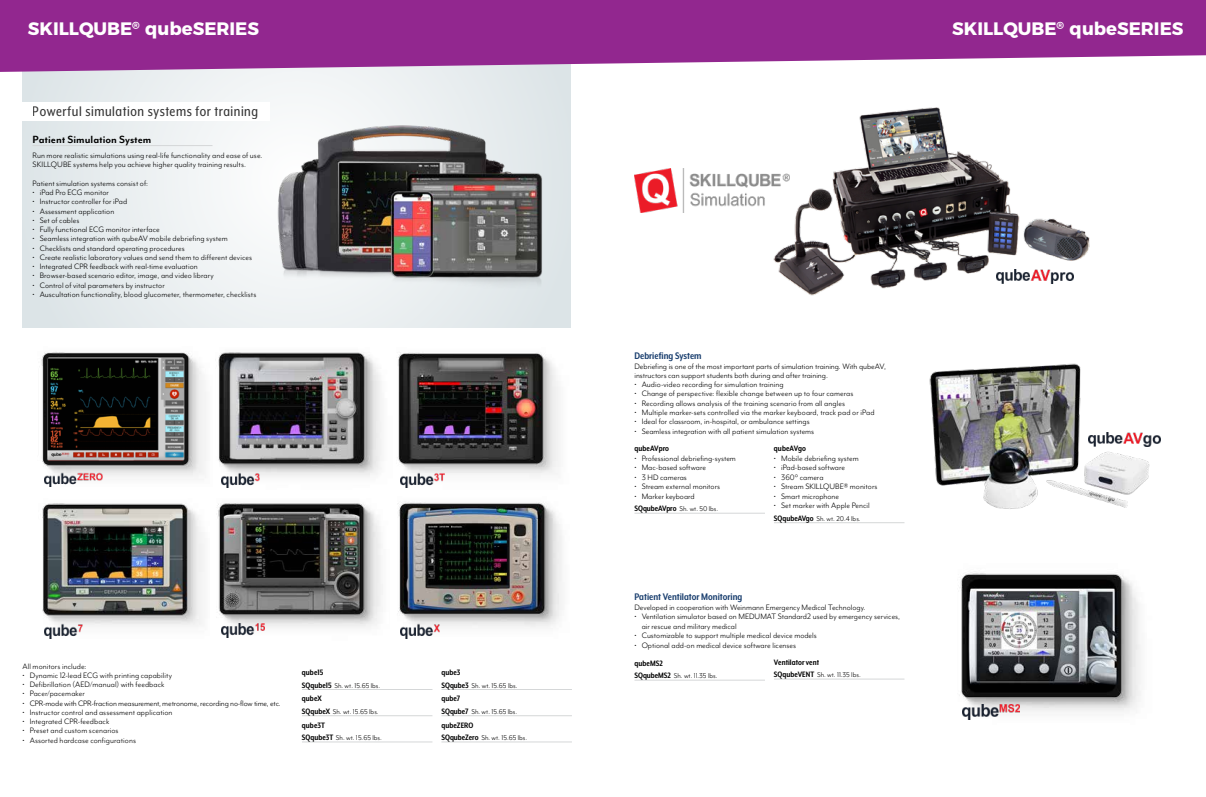
<style>
.page{position:relative;width:1206px;height:797px;background:#fff}
.page>*{position:absolute;margin:0;border:0;box-sizing:border-box;transform-origin:0 0}
.t1{font:700 18px "Montserrat";color:#fff}
.t2{font:16px "Mr Eaves XL Mod Nar OT";letter-spacing:.035em;color:#333}
.t3{font:700 12px "Mr Eaves Mod OT";color:#000}
.t4{font:700 11px "Mr Eaves XL Mod Nar OT";color:#193e6e}
.t5{font:9px/9.3px "Mr Eaves Mod OT";letter-spacing:.005em;color:#000}
.t6{font:700 9px "Mr Eaves XL Mod Nar OT";letter-spacing:.005em;color:#000}
.t7{font:9px "Mr Eaves Mod OT";letter-spacing:-.015em;color:#000}
.t8{font:8px "Mr Eaves Mod OT";color:#000}
.s1{font-family:"Mr Eaves XL Mod Nar OT";font-weight:700;font-size:9px}
</style>
<div class="page">
<svg style="left:22px;top:72px;width:549px;height:255px;fill:#eaeef0"></svg>
<svg style="left:0;top:0;width:1206px;height:72px;background:#9e3f9b"></svg>
<hr style="left:302px;top:689px;width:130px;height:1px;background:#d5d7d8">
<hr style="left:302px;top:715px;width:130px;height:1px;background:#d5d7d8">
<hr style="left:302px;top:741px;width:130px;height:1px;background:#d5d7d8">
<hr style="left:441px;top:689px;width:131px;height:1px;background:#d5d7d8">
<hr style="left:441px;top:715px;width:131px;height:1px;background:#d5d7d8">
<hr style="left:441px;top:741px;width:131px;height:1px;background:#d5d7d8">
<div style="left:0;top:102px;width:269px;height:18px;background:#fff"></div>
<hr style="left:32px;top:145px;width:180px;height:1px;background:#d5d7d8">
<img style="left:263px;top:114px;width:298px;height:189px">
<img style="left:218px;top:352px;width:164px;height:136px">
<img style="left:398px;top:352px;width:161px;height:136px">
<img style="left:42px;top:503px;width:162px;height:123px">
<img style="left:217px;top:503px;width:166px;height:135px">
<img style="left:398px;top:502px;width:164px;height:137px">
<img style="left:41px;top:352px;width:165px;height:128px">
<img style="left:221px;top:623px;width:43px;height:14px">
<img style="left:221px;top:472px;width:38px;height:15px">
<img style="left:400px;top:472px;width:44px;height:15px">
<img style="left:44px;top:623px;width:39px;height:15px">
<img style="left:400px;top:623px;width:40px;height:15px">
<img style="left:44px;top:472px;width:58px;height:14px">
<img style="left:773px;top:107px;width:317px;height:189px">
<img style="left:959px;top:573px;width:182px;height:147px">
<img style="left:962px;top:704px;width:57px;height:15px">
<img style="left:929px;top:363px;width:221px;height:146px">
<img style="left:1089px;top:432px;width:71px;height:15px">
<img style="left:996px;top:270px;width:78px;height:14px">
<img style="left:634px;top:169px;width:155px;height:43px">
<hr style="left:634px;top:512px;width:131px;height:1px;background:#d5d7d8">
<hr style="left:774px;top:522px;width:130px;height:1px;background:#d5d7d8">
<hr style="left:634px;top:679px;width:131px;height:1px;background:#d5d7d8">
<hr style="left:774px;top:678px;width:130px;height:1px;background:#d5d7d8">
<h1 class="t1" style="left:28px;top:14px;width:233px">SKILLQUBE<sup>®</sup> qubeSERIES</h1>
<h2 class="t2" style="left:33px;top:102px;width:227px">Powerful simulation systems for training</h2>
<h3 class="t3" style="left:32px;top:132px;width:121px">Patient Simulation System</h3>
<p class="t5" style="left:32px;top:151px;width:231px">Run more realistic simulations using real-life functionality and ease of use.<br>SKILLQUBE systems help you achieve higher quality training results.</p>
<p class="t5" style="left:32px;top:178px;width:117px">Patient simulation systems consist of:</p>
<p class="t5" style="left:32px;top:188px;width:78px">• iPad Pro ECG monitor</p>
<p class="t5" style="left:32px;top:197px;width:96px">• Instructor controller for iPad</p>
<p class="t5" style="left:32px;top:206px;width:83px">• Assessment application</p>
<p class="t5" style="left:32px;top:215px;width:49px">• Set of cables</p>
<p class="t5" style="left:32px;top:225px;width:129px">• Fully functional ECG monitor interface</p>
<p class="t5" style="left:32px;top:234px;width:197px">• Seamless integration with qubeAV mobile debriefing system</p>
<p class="t5" style="left:32px;top:243px;width:154px">• Checklists and standard operating procedures</p>
<p class="t5" style="left:32px;top:252px;width:221px">• Create realistic laboratory values and send them to different devices</p>
<p class="t5" style="left:32px;top:262px;width:167px">• Integrated CPR feedback with real-time evaluation</p>
<p class="t5" style="left:32px;top:271px;width:183px">• Browser-based scenario editor, image, and video library</p>
<p class="t5" style="left:33px;top:280px;width:134px">• Control of vital parameters by instructor</p>
<p class="t5" style="left:32px;top:289px;width:225px">• Auscultation functionality, blood glucometer, thermometer, checklists</p>
<p class="t5" style="left:23px;top:661px;width:65px">All monitors include:</p>
<p class="t5" style="left:23px;top:670px;width:151px">• Dynamic 12-lead ECG with printing capability</p>
<p class="t5" style="left:23px;top:679px;width:143px">• Defibrillation (AED/manual) with feedback</p>
<p class="t5" style="left:23px;top:689px;width:64px">• Pacer/pacemaker</p>
<p class="t7" style="left:23px;top:698px;width:260px">• CPR-mode with CPR-fraction measurement, metronome, recording no-flow time, etc.</p>
<p class="t5" style="left:23px;top:707px;width:152px">• Instructor control and assessment application</p>
<p class="t5" style="left:23px;top:716px;width:88px">• Integrated CPR-feedback</p>
<p class="t5" style="left:23px;top:726px;width:98px">• Preset and custom scenarios</p>
<p class="t5" style="left:23px;top:735px;width:115px">• Assorted hardcase configurations</p>
<p class="t6" style="left:302px;top:668px;width:23px">qube15</p>
<p class="t8" style="left:302px;top:680px;width:80px"><span class="s1">SQqube15</span> Sh. wt. 15.65 lbs.</p>
<p class="t6" style="left:302px;top:694px;width:21px">qubeX</p>
<p class="t8" style="left:302px;top:707px;width:78px"><span class="s1">SQqubeX</span> Sh. wt. 15.65 lbs.</p>
<p class="t6" style="left:302px;top:720px;width:25px">qube3T</p>
<p class="t8" style="left:302px;top:733px;width:81px"><span class="s1">SQqube3T</span> Sh. wt. 15.65 lbs.</p>
<p class="t6" style="left:441px;top:667px;width:21px">qube3</p>
<p class="t8" style="left:441px;top:680px;width:78px"><span class="s1">SQqube3</span> Sh. wt. 15.65 lbs.</p>
<p class="t6" style="left:441px;top:694px;width:20px">qube7</p>
<p class="t8" style="left:441px;top:707px;width:77px"><span class="s1">SQqube7</span> Sh. wt. 15.65 lbs.</p>
<p class="t6" style="left:441px;top:720px;width:33px">qubeZERO</p>
<p class="t8" style="left:441px;top:733px;width:87px"><span class="s1">SQqubeZero</span> Sh. wt. 15.65 lbs.</p>
<h1 class="t1" style="left:952px;top:14px;width:233px">SKILLQUBE<sup>®</sup> qubeSERIES</h1>
<p class="t4" style="left:634px;top:350px;width:69px">Debriefing System</p>
<p class="t5" style="left:634px;top:361px;width:253px">Debriefing is one of the most important parts of simulation training. With qubeAV, instructors can support students both during and after training.</p>
<p class="t5" style="left:634px;top:380px;width:151px">• Audio-video recording for simulation training</p>
<p class="t5" style="left:634px;top:389px;width:221px">• Change of perspective: flexible change between up to four cameras</p>
<p class="t5" style="left:634px;top:398px;width:212px">• Recording allows analysis of the training scenario from all angles</p>
<p class="t5" style="left:634px;top:407px;width:242px">• Multiple marker-sets controlled via the marker keyboard, track pad or iPad</p>
<p class="t5" style="left:634px;top:417px;width:177px">• Ideal for classroom, in-hospital, or ambulance settings</p>
<p class="t5" style="left:634px;top:426px;width:181px">• Seamless integration with all patient simulation systems</p>
<p class="t6" style="left:634px;top:444px;width:36px">qubeAVpro</p>
<p class="t5" style="left:634px;top:453px;width:103px">• Professional debriefing-system</p>
<p class="t5" style="left:634px;top:463px;width:73px">• Mac-based software</p>
<p class="t5" style="left:634px;top:472px;width:54px">• 3 HD cameras</p>
<p class="t5" style="left:634px;top:482px;width:87px">• Stream external monitors</p>
<p class="t5" style="left:634px;top:491px;width:62px">• Marker keyboard</p>
<p class="t8" style="left:634px;top:504px;width:85px"><span class="s1">SQqubeAVpro</span> Sh. wt. 50 lbs.</p>
<p class="t6" style="left:774px;top:444px;width:33px">qubeAVgo</p>
<p class="t5" style="left:774px;top:453px;width:86px">• Mobile debriefing system</p>
<p class="t5" style="left:774px;top:463px;width:73px">• iPad-based software</p>
<p class="t5" style="left:774px;top:472px;width:51px">• 360° camera</p>
<p class="t5" style="left:774px;top:482px;width:105px">• Stream SKILLQUBE® monitors</p>
<p class="t5" style="left:774px;top:491px;width:67px">• Smart microphone</p>
<p class="t5" style="left:774px;top:501px;width:97px">• Set marker with Apple Pencil</p>
<p class="t8" style="left:774px;top:514px;width:88px"><span class="s1">SQqubeAVgo</span> Sh. wt. 20.4 lbs.</p>
<p class="t4" style="left:634px;top:591px;width:109px">Patient Ventilator Monitoring</p>
<p class="t5" style="left:634px;top:602px;width:233px">Developed in cooperation with Weinmann Emergency Medical Technology.</p>
<p class="t5" style="left:642px;top:611px;width:260px;text-indent:-7px">• Ventilation simulator based on MEDUMAT Standard2 used by emergency services, air rescue and military medical</p>
<p class="t5" style="left:634px;top:630px;width:184px">• Customizable to support multiple medical device models</p>
<p class="t5" style="left:634px;top:640px;width:163px">• Optional add-on medical device software licenses</p>
<p class="t6" style="left:634px;top:658px;width:30px">qubeMS2</p>
<p class="t8" style="left:634px;top:671px;width:84px"><span class="s1">SQqubeMS2</span> Sh. wt. 11.35 lbs.</p>
<p class="t6" style="left:774px;top:658px;width:47px">Ventilator vent</p>
<p class="t8" style="left:774px;top:670px;width:88px"><span class="s1">SQqubeVENT</span> Sh. wt. 11.35 lbs.</p>
</div>
